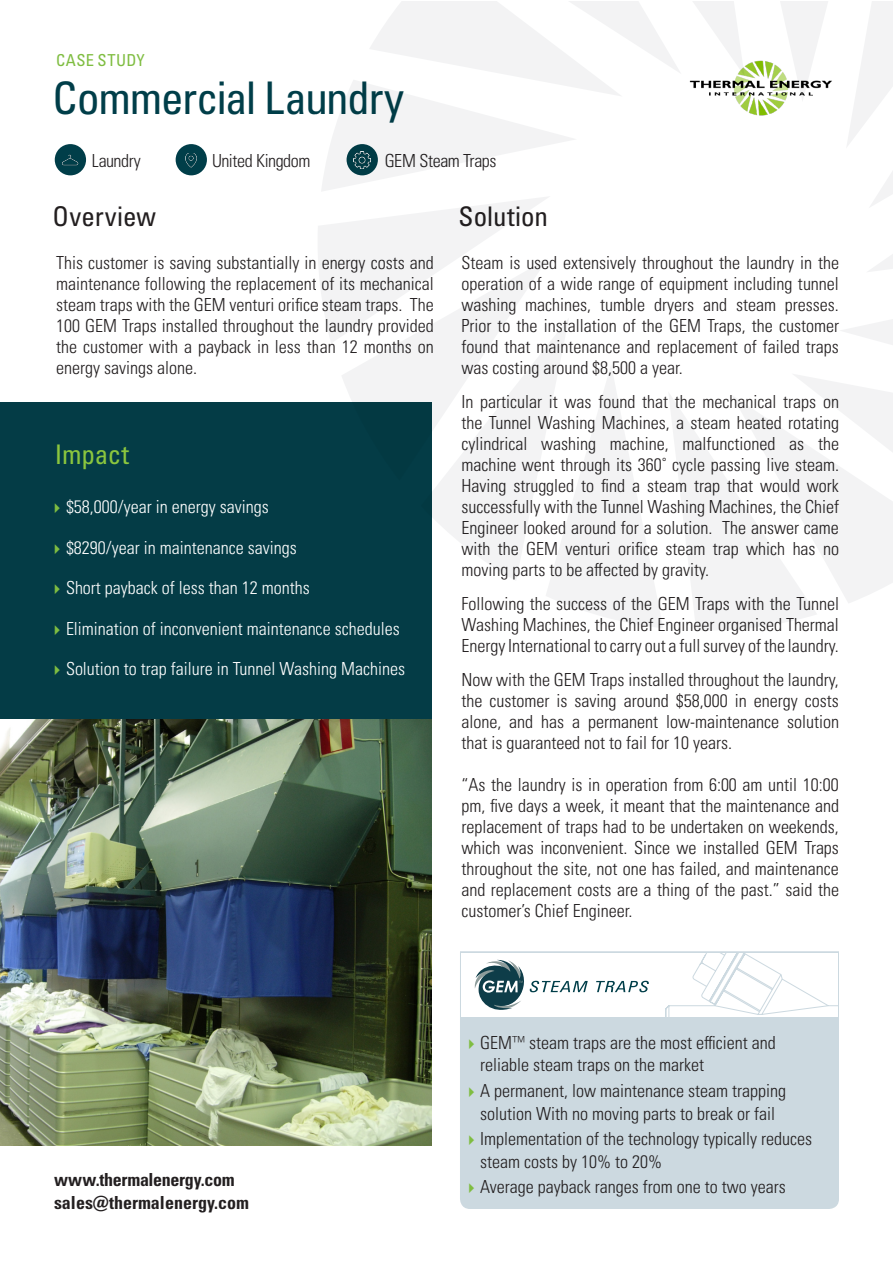
<style>
.page{position:relative;width:893px;height:1263px;background:#fff}
.page>*{position:absolute;margin:0;border:0;box-sizing:border-box;transform-origin:0 0}
.Heading_2{font:condensed 45px "Univers LT Pro";letter-spacing:-.025em;color:#003e49}
.Main_Title{font:condensed 27px "Univers LT Pro";color:#231f20}
.Main_Title-2{font:condensed 27px "Univers LT Pro";letter-spacing:-.005em;color:#8bc63e}
.FINAL_BODY_TEXT{font:300 condensed 18px/21px "Univers LT Pro";color:#231f20;text-align:justify}
.t1{font:300 condensed 18px "Univers LT Pro";color:#fff}
.Sub_Headers{font:300 condensed 18px "Univers LT Pro";letter-spacing:-.025em;color:#231f20}
.Sub_Headers-2{font:700 condensed 18px "Univers LT Pro";color:#231f20}
.Sub_Headers-3{font:700 condensed 18px "Univers LT Pro";letter-spacing:-.02em;color:#231f20}
.Main_Title-3{font:condensed 16.5px "Univers LT Pro";letter-spacing:.025em;color:#7fbd41}
</style>
<div class="page">
<div style="left:55px;top:144px;width:31px;height:31px;background:#003e49;border-radius:50%"></div>
<img style="left:62px;top:154px;width:17px;height:11px">
<div style="left:176px;top:144px;width:31px;height:31px;background:#003e49;border-radius:50%"></div>
<img style="left:185px;top:153px;width:12px;height:15px">
<div style="left:0;top:403px;width:432px;height:323px;background:#043c46"></div>
<div style="left:460px;top:951px;width:379px;height:258px;background:#ccd9e0"></div>
<div style="left:461px;top:953px;width:376px;height:63px;background:#fff"></div>
<svg style="left:665px;top:953px;width:172px;height:63px"></svg>
<svg style="left:596px;top:981px;width:53px;height:11px"></svg>
<svg style="left:474px;top:959px;width:114px;height:51px"></svg>
<img style="left:0;top:719px;width:432px;height:426px">
<svg style="left:316px;top:2px;width:577px;height:628px"></svg>
<svg style="left:469px;top:1039px;width:5px;height:10px"></svg>
<svg style="left:469px;top:1087px;width:5px;height:10px"></svg>
<svg style="left:469px;top:1135px;width:5px;height:10px"></svg>
<svg style="left:469px;top:1183px;width:5px;height:10px"></svg>
<p class="Main_Title-3" style="left:56px;top:49px;width:90px">CASE STUDY</p>
<p class="Heading_2" style="left:53px;top:70px;width:353px">Commercial Laundry</p>
<p class="Sub_Headers" style="left:92px;top:148px;width:51px">Laundry</p>
<p class="Sub_Headers" style="left:212px;top:148px;width:100px">United Kingdom</p>
<p class="Sub_Headers" style="left:385px;top:148px;width:113px">GEM Steam Traps</p>
<p class="Main_Title" style="left:53px;top:199px;width:105px">Overview</p>
<p class="Main_Title" style="left:458px;top:199px;width:91px">Solution</p>
<p class="FINAL_BODY_TEXT" style="left:56px;top:252px;width:379px">This customer is saving substantially in energy costs and maintenance following the replacement of its mechanical steam traps with the GEM venturi orifice steam traps. The 100 GEM Traps installed throughout the laundry provided the customer with a payback in less than 12 months on energy savings alone.</p>
<p class="Main_Title-2" style="left:55px;top:437px;width:76px">Impact</p>
<p class="t1" style="left:66px;top:495px;width:204px">$58,000/year in energy savings</p>
<p class="t1" style="left:66px;top:535px;width:232px">$8290/year in maintenance savings</p>
<p class="t1" style="left:66px;top:576px;width:245px">Short payback of less than 12 months</p>
<p class="t1" style="left:66px;top:616px;width:335px">Elimination of inconvenient maintenance schedules</p>
<p class="t1" style="left:66px;top:657px;width:341px">Solution to trap failure in Tunnel Washing Machines</p>
<p class="FINAL_BODY_TEXT" style="left:461px;top:252px;width:379px">Steam is used extensively throughout the laundry in the operation of a wide range of equipment including tunnel washing machines, tumble dryers and steam presses.<br>Prior to the installation of the GEM Traps, the customer found that maintenance and replacement of failed traps was costing around $8,500 a year.</p>
<p class="FINAL_BODY_TEXT" style="left:461px;top:390px;width:379px">In particular it was found that the mechanical traps on the Tunnel Washing Machines, a steam heated rotating cylindrical washing machine, malfunctioned as the machine went through its 360˚ cycle passing live steam.<br>Having struggled to find a steam trap that would work successfully with the Tunnel Washing Machines, the Chief Engineer looked around for a solution. The answer came with the GEM venturi orifice steam trap which has no moving parts to be affected by gravity.</p>
<p class="FINAL_BODY_TEXT" style="left:461px;top:592px;width:379px">Following the success of the GEM Traps with the Tunnel Washing Machines, the Chief Engineer organised Thermal Energy International to carry out a full survey of the laundry.</p>
<p class="FINAL_BODY_TEXT" style="left:461px;top:668px;width:379px">Now with the GEM Traps installed throughout the laundry, the customer is saving around $58,000 in energy costs alone, and has a permanent low-maintenance solution that is guaranteed not to fail for 10 years.</p>
<p class="FINAL_BODY_TEXT" style="left:461px;top:773px;width:379px">“As the laundry is in operation from 6:00 am until 10:00 pm, five days a week, it meant that the maintenance and replacement of traps had to be undertaken on weekends, which was inconvenient. Since we installed GEM Traps throughout the site, not one has failed, and maintenance and replacement costs are a thing of the past.” said the customer’s Chief Engineer.</p>
<p class="Sub_Headers-3" style="left:54px;top:1169px;width:182px">www.thermalenergy.com</p>
<p class="Sub_Headers-2" style="left:54px;top:1191px;width:197px">sales@thermalenergy.com</p>
<p class="FINAL_BODY_TEXT" style="left:480px;top:1030px;width:297px;line-height:22.5px">GEM™ steam traps are the most efficient and reliable steam traps on the market</p>
<p class="FINAL_BODY_TEXT" style="left:480px;top:1078px;width:307px;line-height:22.5px">A permanent, low maintenance steam trapping solution With no moving parts to break or fail</p>
<p class="FINAL_BODY_TEXT" style="left:480px;top:1126px;width:333px;line-height:22.5px">Implementation of the technology typically reduces steam costs by 10% to 20%</p>
<p class="FINAL_BODY_TEXT" style="left:480px;top:1175px;width:307px">Average payback ranges from one to two years</p>
</div>
